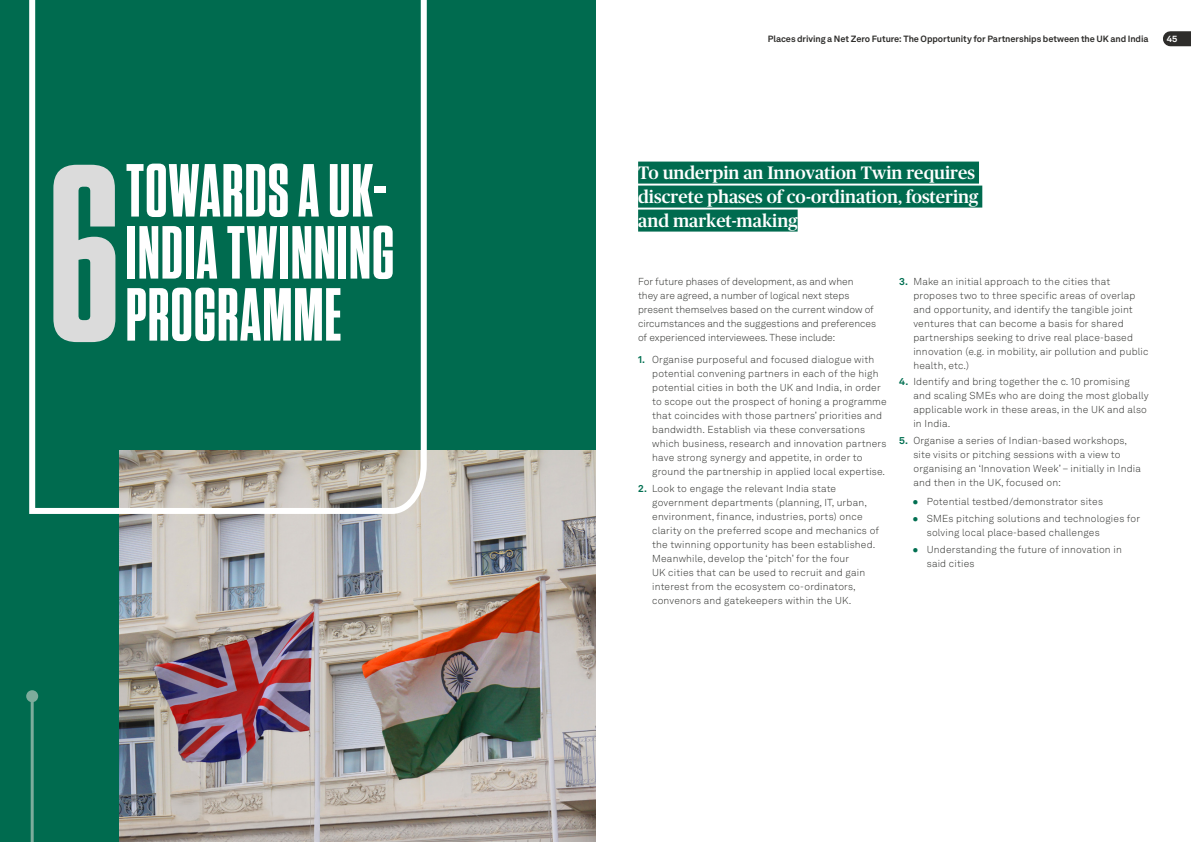
<style>
.page{position:relative;width:1191px;height:842px;background:#fff}
.page>*{position:absolute;margin:0;border:0;box-sizing:border-box;transform-origin:0 0}
.t1{font:700 249px "Tungsten Condensed";color:#dbdbdb}
.t2{font:700 75px/62px "Tungsten Condensed";letter-spacing:.02em;color:#fff}
.t3{font:500 18px/24px "Publico Headline";color:#fff}
.t4{font:300 10px/14px "Akkurat LL";letter-spacing:.02em;color:#2d2e2b}
.t5{font:300 10px/14px "Akkurat LL";color:#2d2e2b}
.t6{font:700 9px "Akkurat LL";letter-spacing:-.01em;color:#2e2d2b}
.t7{font:700 9px "Akkurat LL";color:#fff}
.s1{font-weight:700;color:#006f51}
.s2{font-family:"Helvetica";font-weight:700;color:#006f51}
</style>
<div class="page">
<div style="left:1170px;top:31px;width:21px;height:15px;background:#2e2d2b"></div>
<div style="left:0;top:0;width:595px;height:842px;background:#006b4f"></div>
<img style="left:120px;top:451px;width:475px;height:391px">
<svg style="left:29px;top:0;width:401px;height:517px"></svg>
<hr style="left:31px;top:696px;width:3px;height:146px;background:#7dac9c">
<div style="left:26px;top:690px;width:12px;height:12px;background:#7dac9c;border-radius:50%"></div>
<div style="left:638px;top:162px;width:341px;height:22px;background:#006b4f"></div>
<div style="left:638px;top:186px;width:344px;height:22px;background:#006b4f"></div>
<div style="left:638px;top:210px;width:159px;height:22px;background:#006b4f"></div>
<h1 class="t1" style="left:49px;top:134px;width:71px">6</h1>
<h2 class="t2" style="left:126px;top:162px;width:269px">TOWARDS A UK-<br>INDIA TWINNING</h2>
<h2 class="t2" style="left:126px;top:286px;width:217px">PROGRAMME</h2>
<p class="t6" style="left:767px;top:32px;width:382px">Places driving a Net Zero Future: The Opportunity for Partnerships between the UK and India</p>
<p class="t7" style="left:1166px;top:32px;width:12px">45</p>
<h3 class="t3" style="left:638px;top:159px;width:342px">To underpin an Innovation Twin requires discrete phases of co-ordination, fostering and market-making</h3>
<p class="t5" style="left:638px;top:274px;width:240px">For future phases of development, as and when<br>they are agreed, a number of logical next steps present themselves based on the current window of circumstances and the suggestions and preferences of experienced interviewees. These include:</p>
<p class="t4" style="left:652px;top:352px;width:236px;text-indent:-14px"><span class="s1">1.</span> Organise purposeful and focused dialogue with potential convening partners in each of the high potential cities in both the UK and India, in order to scope out the prospect of honing a programme that coincides with those partners’ priorities and bandwidth. Establish via these conversations which business, research and innovation partners have strong synergy and appetite, in order to ground the partnership in applied local expertise.</p>
<p class="t4" style="left:652px;top:481px;width:228px;text-indent:-14px"><span class="s1">2.</span> Look to engage the relevant India state government departments (planning, IT, urban, environment, finance, industries, ports) once clarity on the preferred scope and mechanics of the twinning opportunity has been established.<br>Meanwhile, develop the ‘pitch’ for the four<br>UK cities that can be used to recruit and gain interest from the ecosystem co-ordinators, convenors and gatekeepers within the UK.</p>
<p class="t4" style="left:913px;top:274px;width:236px;text-indent:-14px"><span class="s1">3.</span> Make an initial approach to the cities that proposes two to three specific areas of overlap and opportunity, and identify the tangible joint ventures that can become a basis for shared partnerships seeking to drive real place-based innovation (e.g. in mobility, air pollution and public health, etc.)</p>
<p class="t4" style="left:913px;top:375px;width:237px;text-indent:-14px"><span class="s1">4.</span> Identify and bring together the c. 10 promising and scaling SMEs who are doing the most globally applicable work in these areas, in the UK and also in India.</p>
<p class="t4" style="left:913px;top:433px;width:229px;text-indent:-14px"><span class="s1">5.</span> Organise a series of Indian-based workshops, site visits or pitching sessions with a view to organising an ‘Innovation Week’ – initially in India and then in the UK, focused on:</p>
<p class="t4" style="left:912px;top:494px;width:192px"><span class="s2">●</span> Potential testbed/demonstrator sites</p>
<p class="t4" style="left:926px;top:511px;width:215px;text-indent:-14px"><span class="s2">●</span> SMEs pitching solutions and technologies for solving local place-based challenges</p>
<p class="t4" style="left:926px;top:542px;width:197px;text-indent:-14px"><span class="s2">●</span> Understanding the future of innovation in said cities</p>
</div>
